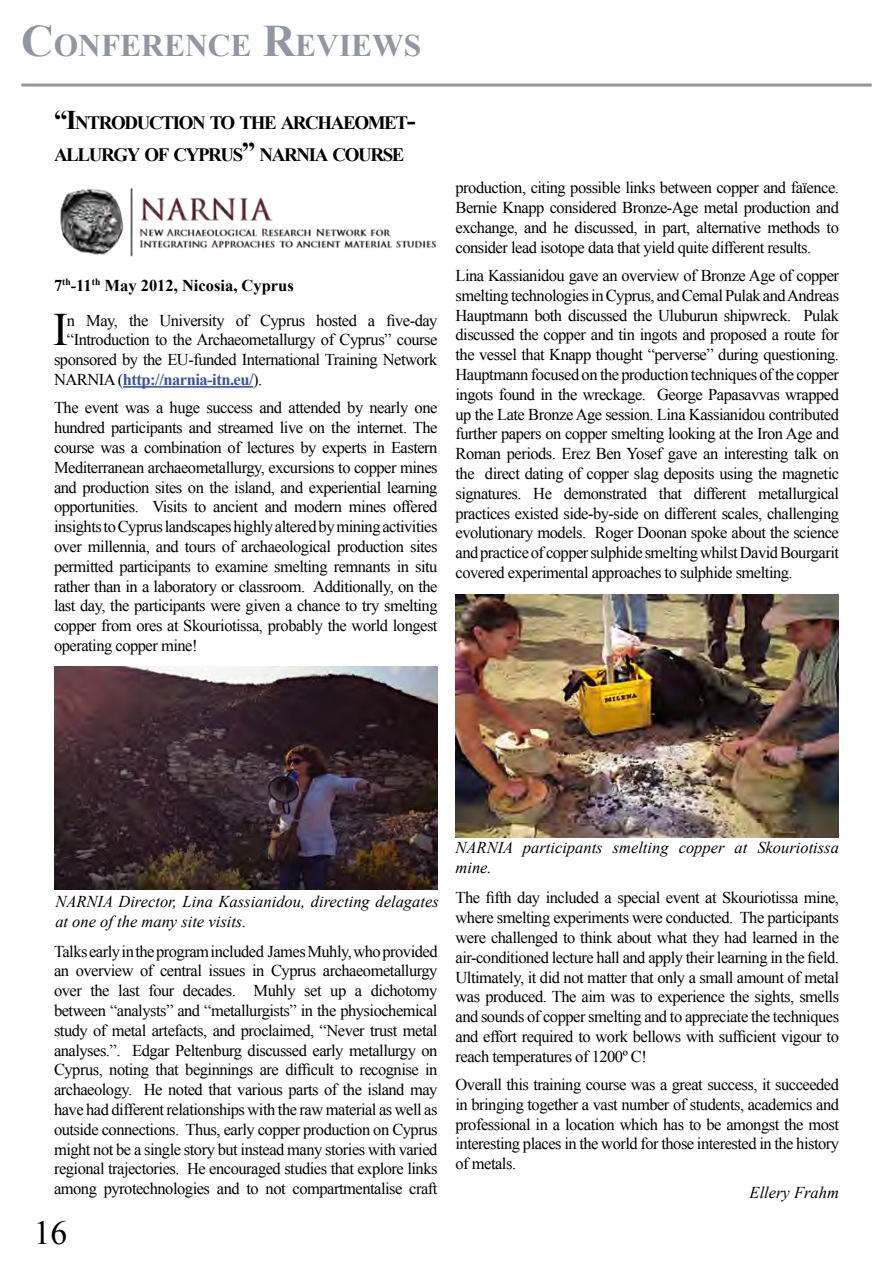
<style>
.page{position:relative;width:893px;height:1263px;background:#fff}
.page>*{position:absolute;margin:0;border:0;box-sizing:border-box;transform-origin:0 0}
.t1{font:46.35px "Times New Roman";color:#000}
.t2{font:33.75px "Times New Roman";color:#000}
.t3{font:700 31.5px "Times New Roman";color:#9097a2}
.t4{font:700 18.9px/32.4px "Times New Roman";letter-spacing:-.07em;color:#000}
.t5{font:16.5px/19.8px "Times New Roman";letter-spacing:-.03em;color:#000;text-align:justify}
.t6{font:italic 16.5px/19.8px "Times New Roman";color:#000}
.t7{font:700 16.5px "Times New Roman";color:#000}
.t8{font:700 16.5px "Times New Roman";letter-spacing:-.03em;color:#3a53a4}
.s1{font-size:45px}
.s2{font-size:27px}
.s3{font-weight:400;color:#000}
</style>
<div class="page">
<hr style="left:21px;top:84px;width:851px;height:3px;background:#9097a2">
<hr style="left:123px;top:386px;width:130px;height:2px;background:#3a53a4">
<img style="left:60px;top:187px;width:377px;height:70px">
<img style="left:456px;top:595px;width:383px;height:242px">
<img style="left:54px;top:666px;width:383px;height:224px">
<h3 class="t3" style="left:21px;top:24px;width:402px"><span class="s1">C</span>ONFERENCE <span class="s1">R</span>EVIEWS</h3>
<p class="t4" style="left:54px;top:106px;width:363px"><span class="s2">“I</span>NTRODUCTION TO THE ARCHAEOMET<span class="s2">-<br></span>ALLURGY OF CYPRUS<span class="s2">”</span> NARNIA COURSE</p>
<p class="t7" style="left:54px;top:274px;width:241px">7<sup>th</sup>-11<sup>th</sup> May 2012, Nicosia, Cyprus</p>
<h1 class="t1" style="left:53px;top:299px;width:17px">I</h1>
<p class="t5" style="left:67px;top:310px;width:372px">n May, the University of Cyprus hosted a five-day</p>
<p class="t5" style="left:67px;top:330px;width:372px">“Introduction to the Archaeometallurgy of Cyprus” course</p>
<p class="t5" style="left:54px;top:350px;width:385px">sponsored by the EU-funded International Training Network</p>
<p class="t8" style="left:54px;top:368px;width:210px"><span class="s3">NARNIA (</span>http://narnia-itn.eu/<span class="s3">).</span></p>
<p class="t5" style="left:54px;top:398px;width:385px">The event was a huge success and attended by nearly one hundred participants and streamed live on the internet. The course was a combination of lectures by experts in Eastern Mediterranean archaeometallurgy, excursions to copper mines and production sites on the island, and experiential learning opportunities. Visits to ancient and modern mines offered insights to Cyprus landscapes highly altered by mining activities over millennia, and tours of archaeological production sites permitted participants to examine smelting remnants in situ rather than in a laboratory or classroom. Additionally, on the last day, the participants were given a chance to try smelting copper from ores at Skouriotissa, probably the world longest operating copper mine!</p>
<p class="t5" style="left:455px;top:178px;width:385px">production, citing possible links between copper and faïence.<br>Bernie Knapp considered Bronze-Age metal production and exchange, and he discussed, in part, alternative methods to consider lead isotope data that yield quite different results.</p>
<p class="t5" style="left:455px;top:265px;width:385px">Lina Kassianidou gave an overview of Bronze Age of copper smelting technologies in Cyprus, and Cemal Pulak and Andreas Hauptmann both discussed the Uluburun shipwreck. Pulak discussed the copper and tin ingots and proposed a route for the vessel that Knapp thought “perverse” during questioning.<br>Hauptmann focused on the production techniques of the copper ingots found in the wreckage. George Papasavvas wrapped up the Late Bronze Age session. Lina Kassianidou contributed further papers on copper smelting looking at the Iron Age and Roman periods. Erez Ben Yosef gave an interesting talk on the direct dating of copper slag deposits using the magnetic signatures. He demonstrated that different metallurgical practices existed side-by-side on different scales, challenging evolutionary models. Roger Doonan spoke about the science and practice of copper sulphide smelting whilst David Bourgarit covered experimental approaches to sulphide smelting.</p>
<p class="t6" style="left:55px;top:891px;width:385px">NARNIA Director, Lina Kassianidou, directing delagates at one of the many site visits.</p>
<p class="t5" style="left:54px;top:941px;width:385px">Talks early in the program included James Muhly, who provided an overview of central issues in Cyprus archaeometallurgy over the last four decades. Muhly set up a dichotomy between “analysts” and “metallurgists” in the physiochemical study of metal artefacts, and proclaimed, “Never trust metal analyses.”. Edgar Peltenburg discussed early metallurgy on Cyprus, noting that beginnings are difficult to recognise in archaeology. He noted that various parts of the island may have had different relationships with the raw material as well as outside connections. Thus, early copper production on Cyprus might not be a single story but instead many stories with varied regional trajectories. He encouraged studies that explore links among pyrotechnologies and to not compartmentalise craft</p>
<h2 class="t2" style="left:34px;top:1210px;width:35px">16</h2>
<p class="t6" style="left:455px;top:837px;width:385px">NARNIA participants smelting copper at Skouriotissa mine.</p>
<p class="t5" style="left:455px;top:888px;width:385px">The fifth day included a special event at Skouriotissa mine, where smelting experiments were conducted. The participants were challenged to think about what they had learned in the air-conditioned lecture hall and apply their learning in the field.<br>Ultimately, it did not matter that only a small amount of metal was produced. The aim was to experience the sights, smells and sounds of copper smelting and to appreciate the techniques and effort required to work bellows with sufficient vigour to reach temperatures of 1200º C!</p>
<p class="t5" style="left:455px;top:1074px;width:385px">Overall this training course was a great success, it succeeded in bringing together a vast number of students, academics and professional in a location which has to be amongst the most interesting places in the world for those interested in the history of metals.</p>
<p class="t6" style="left:750px;top:1182px;width:91px">Ellery Frahm</p>
</div>
